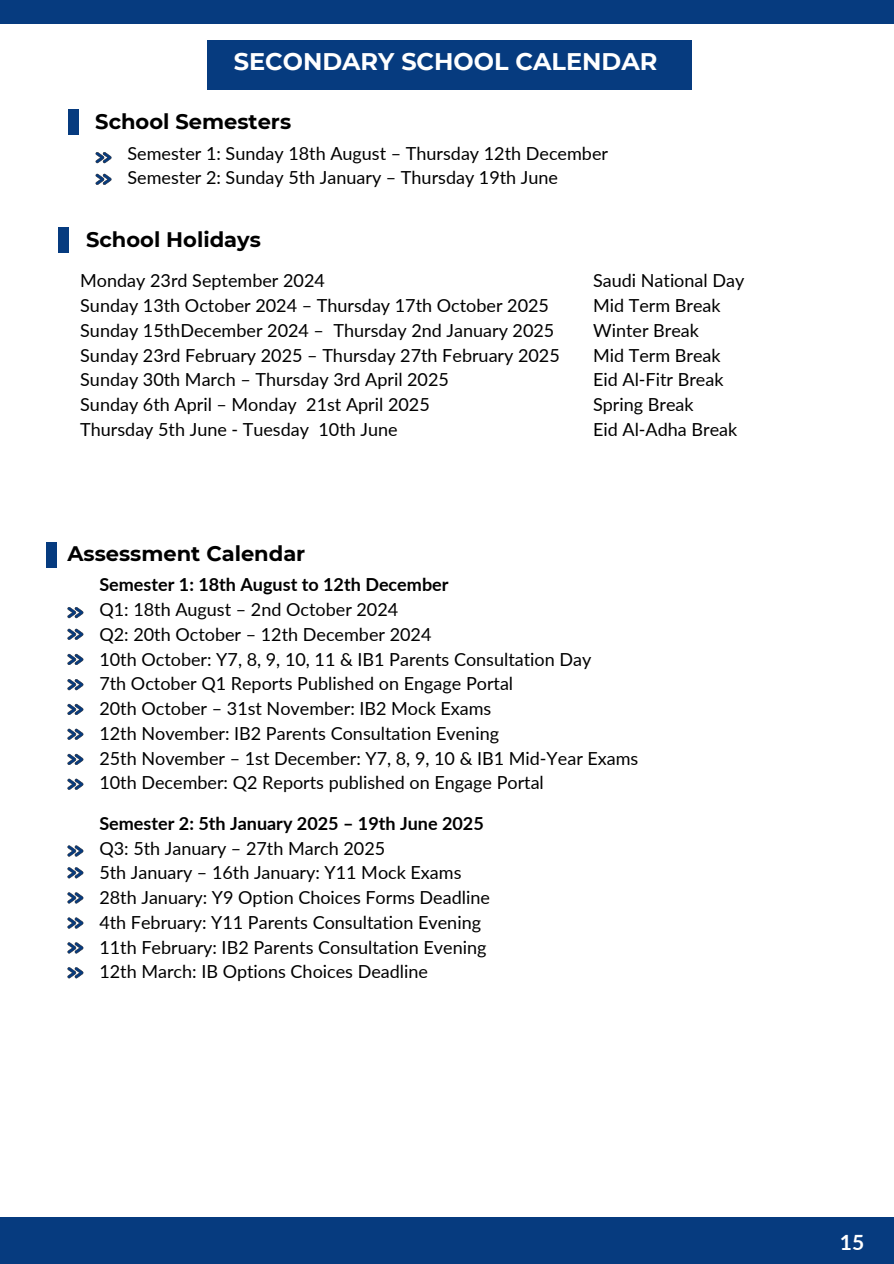
<style>
.page{position:relative;width:894px;height:1264px;background:#fff}
.page>*{position:absolute;margin:0;border:0;box-sizing:border-box;transform-origin:0 0}
.t1{font:700 24px "Montserrat";color:#fff}
.t2{font:700 21px "Montserrat";color:#000}
.t3{font:700 21px "Lato";color:#fff}
.t4{font:18px "Lato";color:#000}
.t5{font:700 18px "Lato";color:#000}
</style>
<div class="page">
<div style="left:0;top:0;width:893px;height:23px;background:#063b7f"></div>
<div style="left:0;top:1217px;width:893px;height:46px;background:#063b7f"></div>
<div style="left:207px;top:40px;width:484px;height:49px;background:#063b7f"></div>
<div style="left:68px;top:110px;width:10px;height:25px;background:#063b7f"></div>
<svg style="left:96px;top:152px;width:15px;height:11px"></svg>
<svg style="left:96px;top:173px;width:15px;height:12px"></svg>
<div style="left:59px;top:227px;width:10px;height:25px;background:#063b7f"></div>
<div style="left:46px;top:542px;width:10px;height:25px;background:#063b7f"></div>
<svg style="left:67px;top:607px;width:16px;height:11px"></svg>
<svg style="left:67px;top:628px;width:16px;height:11px"></svg>
<svg style="left:67px;top:653px;width:16px;height:12px"></svg>
<svg style="left:67px;top:679px;width:16px;height:11px"></svg>
<svg style="left:67px;top:703px;width:16px;height:12px"></svg>
<svg style="left:67px;top:728px;width:16px;height:11px"></svg>
<svg style="left:67px;top:753px;width:16px;height:12px"></svg>
<svg style="left:67px;top:778px;width:16px;height:11px"></svg>
<svg style="left:67px;top:845px;width:16px;height:11px"></svg>
<svg style="left:67px;top:867px;width:16px;height:11px"></svg>
<svg style="left:67px;top:892px;width:16px;height:11px"></svg>
<svg style="left:67px;top:917px;width:16px;height:11px"></svg>
<svg style="left:67px;top:942px;width:16px;height:11px"></svg>
<svg style="left:67px;top:967px;width:16px;height:11px"></svg>
<p class="t1" style="left:234px;top:46px;width:425px">SECONDARY SCHOOL CALENDAR</p>
<h2 class="t2" style="left:95px;top:109px;width:197px">School Semesters</h2>
<p class="t4" style="left:127px;top:142px;width:482px">Semester 1: Sunday 18th August – Thursday 12th December</p>
<p class="t4" style="left:127px;top:167px;width:432px">Semester 2: Sunday 5th January – Thursday 19th June</p>
<p class="t2" style="left:86px;top:226px;width:176px">School Holidays</p>
<p class="t4" style="left:80px;top:269px;width:246px">Monday 23rd September 2024</p>
<p class="t4" style="left:80px;top:294px;width:470px">Sunday 13th October 2024 – Thursday 17th October 2025</p>
<p class="t4" style="left:80px;top:319px;width:475px">Sunday 15thDecember 2024 – Thursday 2nd January 2025</p>
<p class="t4" style="left:80px;top:344px;width:481px">Sunday 23rd February 2025 – Thursday 27th February 2025</p>
<p class="t4" style="left:80px;top:368px;width:370px">Sunday 30th March – Thursday 3rd April 2025</p>
<p class="t4" style="left:80px;top:393px;width:351px">Sunday 6th April – Monday 21st April 2025</p>
<p class="t4" style="left:80px;top:418px;width:319px">Thursday 5th June - Tuesday 10th June</p>
<p class="t4" style="left:593px;top:269px;width:153px">Saudi National Day</p>
<p class="t4" style="left:593px;top:294px;width:129px">Mid Term Break</p>
<p class="t4" style="left:593px;top:319px;width:107px">Winter Break</p>
<p class="t4" style="left:593px;top:344px;width:129px">Mid Term Break</p>
<p class="t4" style="left:593px;top:368px;width:132px">Eid Al-Fitr Break</p>
<p class="t4" style="left:593px;top:393px;width:102px">Spring Break</p>
<p class="t4" style="left:593px;top:418px;width:146px">Eid Al-Adha Break</p>
<h2 class="t2" style="left:67px;top:541px;width:239px">Assessment Calendar</h2>
<p class="t5" style="left:99px;top:573px;width:350px">Semester 1: 18th August to 12th December</p>
<p class="t4" style="left:99px;top:598px;width:300px">Q1: 18th August – 2nd October 2024</p>
<p class="t4" style="left:99px;top:623px;width:333px">Q2: 20th October – 12th December 2024</p>
<p class="t4" style="left:99px;top:648px;width:493px">10th October: Y7, 8, 9, 10, 11 &amp; IB1 Parents Consultation Day</p>
<p class="t4" style="left:99px;top:672px;width:415px">7th October Q1 Reports Published on Engage Portal</p>
<p class="t4" style="left:99px;top:697px;width:393px">20th October – 31st November: IB2 Mock Exams</p>
<p class="t4" style="left:99px;top:722px;width:401px">12th November: IB2 Parents Consultation Evening</p>
<p class="t4" style="left:99px;top:747px;width:540px">25th November – 1st December: Y7, 8, 9, 10 &amp; IB1 Mid-Year Exams</p>
<p class="t4" style="left:99px;top:771px;width:446px">10th December: Q2 Reports published on Engage Portal</p>
<p class="t5" style="left:99px;top:812px;width:386px">Semester 2: 5th January 2025 – 19th June 2025</p>
<p class="t4" style="left:99px;top:836px;width:287px">Q3: 5th January – 27th March 2025</p>
<p class="t4" style="left:99px;top:861px;width:363px">5th January – 16th January: Y11 Mock Exams</p>
<p class="t4" style="left:99px;top:886px;width:392px">28th January: Y9 Option Choices Forms Deadline</p>
<p class="t4" style="left:99px;top:911px;width:383px">4th February: Y11 Parents Consultation Evening</p>
<h2 class="t4" style="left:99px;top:935px;width:388px">11th February: IB2 Parents Consultation Evening</h2>
<p class="t4" style="left:99px;top:960px;width:330px">12th March: IB Options Choices Deadline</p>
<h1 class="t3" style="left:839px;top:1228px;width:26px">15</h1>
</div>
